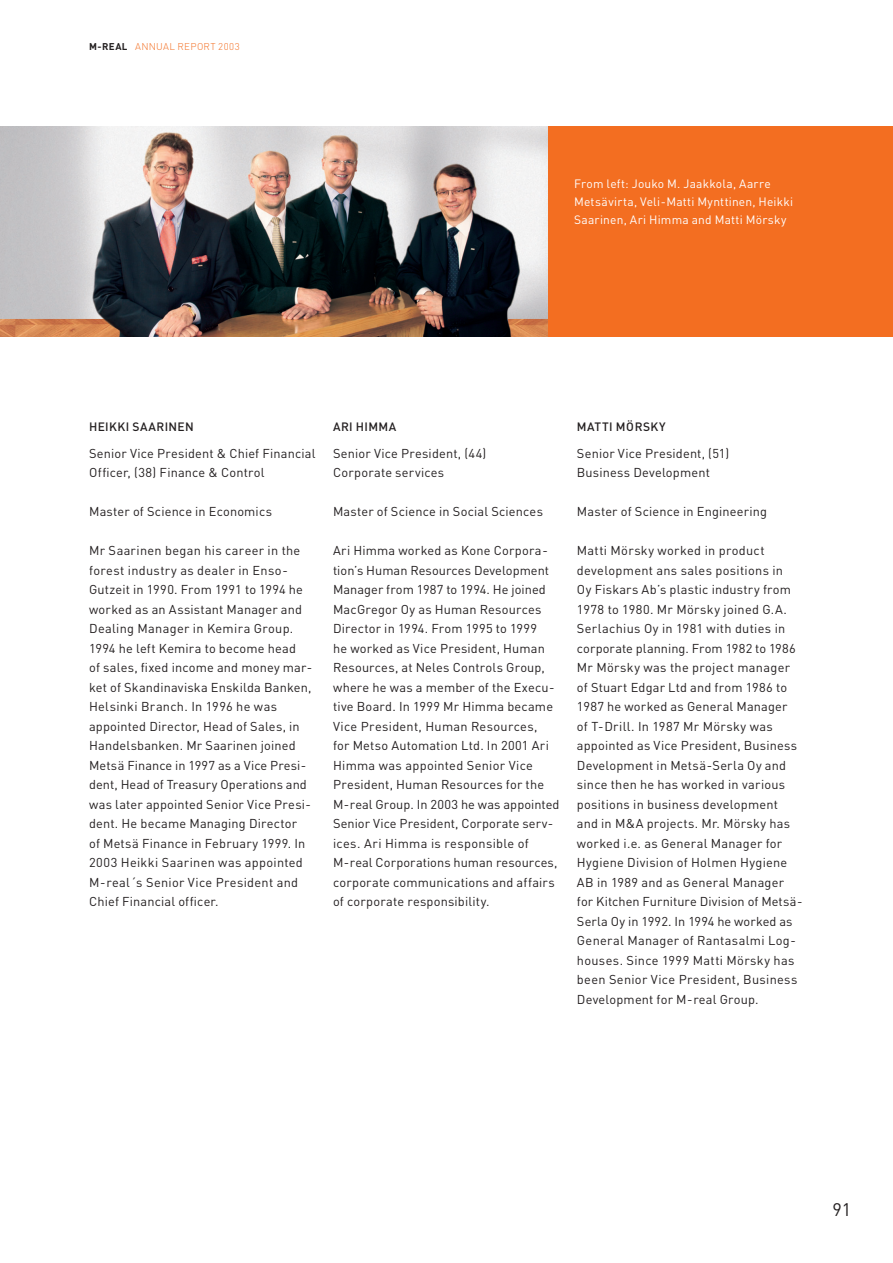
<style>
.page{position:relative;width:893px;height:1263px;background:#fff}
.page>*{position:absolute;margin:0;border:0;box-sizing:border-box;transform-origin:0 0}
.t1{font:18px "DIN";color:#231f20}
.t2{font:12.75px/19.5px "DIN";letter-spacing:.015em;color:#231f20}
.t3{font:12px/18px "DIN";letter-spacing:.015em;color:#fff}
.t4{font:500 12px "DIN";letter-spacing:.035em;color:#231f20}
.t5{font:300 9.75px "DIN";letter-spacing:.04em;color:#f36e21}
.s1{font-weight:700;color:#231f20}
</style>
<div class="page">
<div style="left:0;top:126px;width:892px;height:211px;background:#f36e21"></div>
<img style="left:0;top:126px;width:547px;height:211px">
<p class="t5" style="left:89px;top:43px;width:152px"><span class="s1">M-REAL</span> ANNUAL REPORT 2003</p>
<p class="t3" style="left:574px;top:177px;width:221px">From left: Jouko M. Jaakkola, Aarre<br>Metsävirta, Veli-Matti Mynttinen, Heikki<br>Saarinen, Ari Himma and Matti Mörsky</p>
<p class="t4" style="left:89px;top:422px;width:106px">HEIKKI SAARINEN</p>
<p class="t2" style="left:89px;top:445px;width:228px">Senior Vice President &amp; Chief Financial<br>Officer, (38) Finance &amp; Control</p>
<p class="t2" style="left:89px;top:504px;width:184px">Master of Science in Economics</p>
<p class="t2" style="left:89px;top:543px;width:224px">Mr Saarinen began his career in the forest industry as dealer in Enso-Gutzeit in 1990. From 1991 to 1994 he worked as an Assistant Manager and Dealing Manager in Kemira Group.<br>1994 he left Kemira to become head<br>of sales, fixed income and money mar&shy;ket of Skandinaviska Enskilda Banken, Helsinki Branch. In 1996 he was appointed Director, Head of Sales, in Handelsbanken. Mr Saarinen joined Metsä Finance in 1997 as a Vice Presi&shy;dent, Head of Treasury Operations and was later appointed Senior Vice Presi&shy;dent. He became Managing Director<br>of Metsä Finance in February 1999. In 2003 Heikki Saarinen was appointed M-real´s Senior Vice President and Chief Financial officer.</p>
<p class="t4" style="left:333px;top:422px;width:65px">ARI HIMMA</p>
<p class="t2" style="left:333px;top:445px;width:155px">Senior Vice President, (44)<br>Corporate services</p>
<p class="t2" style="left:333px;top:504px;width:211px">Master of Science in Social Sciences</p>
<p class="t2" style="left:333px;top:543px;width:228px">Ari Himma worked as Kone Corpora&shy;tion’s Human Resources Development Manager from 1987 to 1994. He joined MacGregor Oy as Human Resources Director in 1994. From 1995 to 1999<br>he worked as Vice President, Human Resources, at Neles Controls Group, where he was a member of the Execu&shy;tive Board. In 1999 Mr Himma became Vice President, Human Resources,<br>for Metso Automation Ltd. In 2001 Ari Himma was appointed Senior Vice President, Human Resources for the M-real Group. In 2003 he was appointed Senior Vice President, Corporate serv&shy;ices. Ari Himma is responsible of M-real Corporations human resources, corporate communications and affairs of corporate responsibility.</p>
<p class="t4" style="left:577px;top:422px;width:90px">MATTI MÖRSKY</p>
<p class="t2" style="left:577px;top:445px;width:154px">Senior Vice President, (51)<br>Business Development</p>
<p class="t2" style="left:577px;top:504px;width:192px">Master of Science in Engineering</p>
<p class="t2" style="left:577px;top:543px;width:227px">Matti Mörsky worked in product development ans sales positions in<br>Oy Fiskars Ab’s plastic industry from 1978 to 1980. Mr Mörsky joined G.A.<br>Serlachius Oy in 1981 with duties in corporate planning. From 1982 to 1986<br>Mr Mörsky was the project manager of Stuart Edgar Ltd and from 1986 to 1987 he worked as General Manager<br>of T-Drill. In 1987 Mr Mörsky was appointed as Vice President, Business Development in Metsä-Serla Oy and since then he has worked in various positions in business development<br>and in M&amp;A projects. Mr. Mörsky has worked i.e. as General Manager for Hygiene Division of Holmen Hygiene AB in 1989 and as General Manager for Kitchen Furniture Division of Metsä-Serla Oy in 1992. In 1994 he worked as General Manager of Rantasalmi Log&shy;houses. Since 1999 Matti Mörsky has been Senior Vice President, Business Development for M-real Group.</p>
<h1 class="t1" style="left:832px;top:1203px;width:20px">91</h1>
</div>
